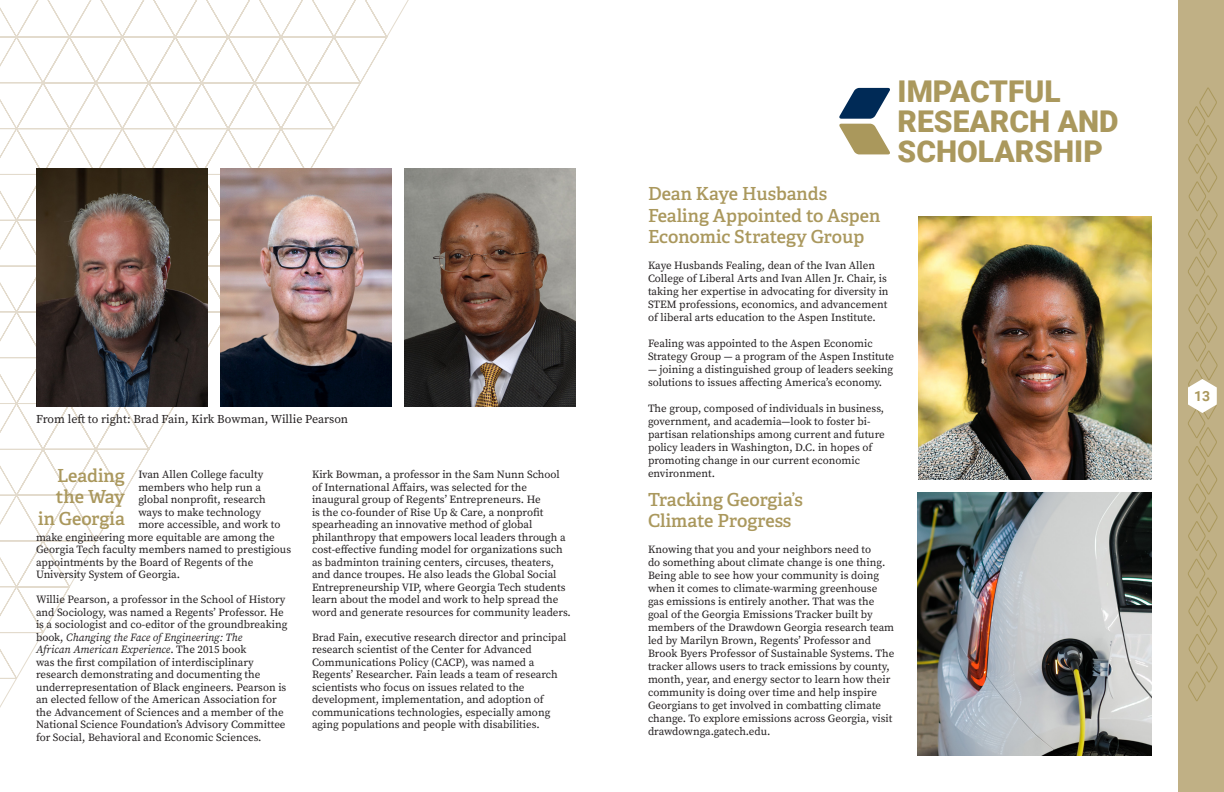
<style>
.page{position:relative;width:1224px;height:792px;background:#fff}
.page>*{position:absolute;margin:0;border:0;box-sizing:border-box;transform-origin:0 0}
.t1{font:900 30px/30px "Roboto";color:#aa985d}
.t2{font:600 18px/21.6px "Adelle";color:#aa985d}
.t3{font:700 14px "Roboto";color:#aa985d}
.t4{font:12px "Source Serif Pro";color:#231f20}
.t5{font:11px/12.5px "Source Serif Pro";color:#231f20}
.s1{font-style:italic}
</style>
<div class="page">
<div style="left:1178px;top:0;width:46px;height:792px;background:#c0b085"></div>
<svg style="left:839px;top:88px;width:51px;height:66px"></svg>
<svg style="left:1188px;top:87px;width:30px;height:614px"></svg>
<svg style="left:149px;top:0;width:264px;height:450px"></svg>
<svg style="left:0;top:0;width:149px;height:708px"></svg>
<img style="left:220px;top:168px;width:172px;height:238px">
<img style="left:36px;top:168px;width:172px;height:238px">
<img style="left:404px;top:168px;width:172px;height:238px">
<img style="left:918px;top:216px;width:234px;height:264px">
<img style="left:918px;top:492px;width:234px;height:264px">
<p class="t4" style="left:36px;top:411px;width:314px">From left to right: Brad Fain, Kirk Bowman, Willie Pearson</p>
<p class="t2" style="left:57px;top:465px;width:69px">Leading</p>
<p class="t2" style="left:56px;top:486px;width:70px">the Way</p>
<p class="t2" style="left:38px;top:508px;width:88px">in Georgia</p>
<p class="t5" style="left:138px;top:468px;width:127px">Ivan Allen College faculty</p>
<p class="t5" style="left:138px;top:481px;width:124px">members who help run a</p>
<p class="t5" style="left:138px;top:493px;width:129px">global nonprofit, research</p>
<p class="t5" style="left:138px;top:506px;width:124px">ways to make technology</p>
<p class="t5" style="left:138px;top:518px;width:144px">more accessible, and work to</p>
<p class="t5" style="left:36px;top:531px;width:240px">make engineering more equitable are among the</p>
<p class="t5" style="left:36px;top:543px;width:257px">Georgia Tech faculty members named to prestigious</p>
<p class="t5" style="left:36px;top:556px;width:219px">appointments by the Board of Regents of the</p>
<p class="t5" style="left:36px;top:568px;width:146px">University System of Georgia.</p>
<p class="t5" style="left:36px;top:593px;width:253px">Willie Pearson, a professor in the School of History and Sociology, was named a Regents’ Professor. He is a sociologist and co-editor of the groundbreaking book, <span class="s1">Changing the Face of Engineering: The<br>African American Experience</span>. The 2015 book<br>was the first compilation of interdisciplinary research demonstrating and documenting the underrepresentation of Black engineers. Pearson is an elected fellow of the American Association for the Advancement of Sciences and a member of the National Science Foundation’s Advisory Committee for Social, Behavioral and Economic Sciences.</p>
<p class="t5" style="left:312px;top:468px;width:260px">Kirk Bowman, a professor in the Sam Nunn School of International Affairs, was selected for the inaugural group of Regents’ Entrepreneurs. He<br>is the co-founder of Rise Up &amp; Care, a nonprofit spearheading an innovative method of global philanthropy that empowers local leaders through a cost-effective funding model for organizations such as badminton training centers, circuses, theaters, and dance troupes. He also leads the Global Social Entrepreneurship VIP, where Georgia Tech students learn about the model and work to help spread the word and generate resources for community leaders.</p>
<p class="t5" style="left:312px;top:631px;width:256px">Brad Fain, executive research director and principal research scientist of the Center for Advanced Communications Policy (CACP), was named a Regents’ Researcher. Fain leads a team of research scientists who focus on issues related to the development, implementation, and adoption of communications technologies, especially among aging populations and people with disabilities.</p>
<p class="t1" style="left:898px;top:75px;width:223px">IMPACTFUL<br>RESEARCH AND</p>
<p class="t1" style="left:898px;top:135px;width:207px">SCHOLARSHIP</p>
<p class="t2" style="left:648px;top:183px;width:234px">Dean Kaye Husbands<br>Fealing Appointed to Aspen<br>Economic Strategy Group</p>
<p class="t5" style="left:648px;top:259px;width:242px;line-height:13px">Kaye Husbands Fealing, dean of the Ivan Allen College of Liberal Arts and Ivan Allen Jr. Chair, is taking her expertise in advocating for diversity in STEM professions, economics, and advancement of liberal arts education to the Aspen Institute.</p>
<p class="t5" style="left:648px;top:337px;width:248px;line-height:13px">Fealing was appointed to the Aspen Economic<br>Strategy Group — a program of the Aspen Institute</p>
<p class="t5" style="left:648px;top:363px;width:247px;line-height:13px">— joining a distinguished group of leaders seeking solutions to issues affecting America’s economy.</p>
<p class="t5" style="left:648px;top:402px;width:238px;line-height:13px">The group, composed of individuals in business, government, and academia—look to foster bi&shy;partisan relationships among current and future policy leaders in Washington, D.C. in hopes of promoting change in our current economic environment.</p>
<p class="t2" style="left:648px;top:489px;width:157px">Tracking Georgia’s</p>
<p class="t2" style="left:648px;top:510px;width:145px">Climate Progress</p>
<p class="t5" style="left:648px;top:543px;width:248px;line-height:13px">Knowing that you and your neighbors need to<br>do something about climate change is one thing.<br>Being able to see how your community is doing when it comes to climate-warming greenhouse gas emissions is entirely another. That was the goal of the Georgia Emissions Tracker built by members of the Drawdown Georgia research team led by Marilyn Brown, Regents’ Professor and Brook Byers Professor of Sustainable Systems. The tracker allows users to track emissions by county, month, year, and energy sector to learn how their community is doing over time and help inspire Georgians to get involved in combatting climate change. To explore emissions across Georgia, visit drawdownga.gatech.edu.</p>
<p class="t3" style="left:1194px;top:386px;width:18px">13</p>
</div>
